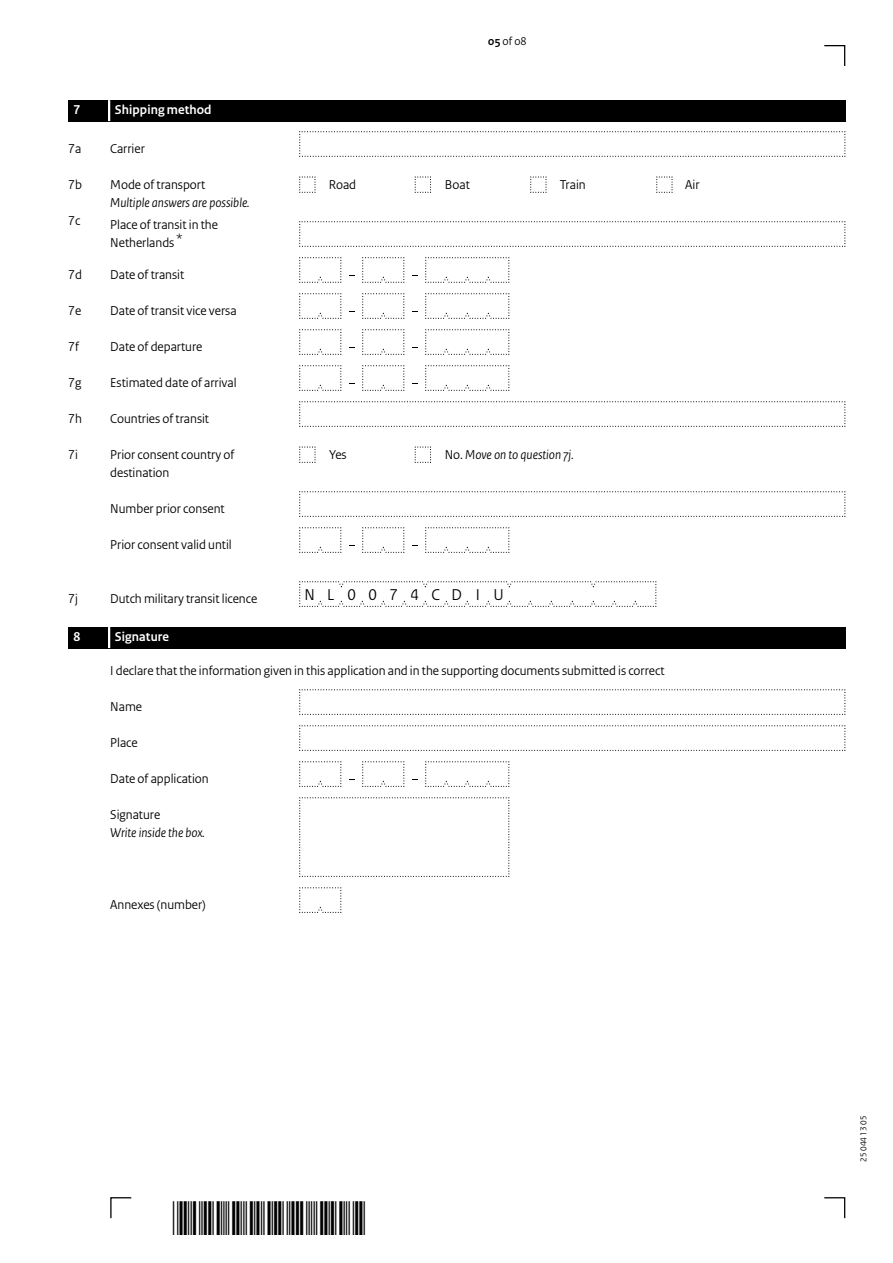
<style>
.page{position:relative;width:893px;height:1263px;background:#fff}
.page>*{position:absolute;margin:0;border:0;box-sizing:border-box;transform-origin:0 0}
.t1{font:45px "Symbol";color:#000;scale:.67 1}
.Veld{font:16.5px "Rijksoverheid Sans Heading";letter-spacing:.76em;color:#000}
.Vraag_Nummer_12{font:13.5px/18px "Rijksoverheid Sans Heading";color:#000}
.Vraag{font:13.5px "Rijksoverheid Sans Heading";color:#000}
.Vraag_Nummer_12-2{font:italic 13.5px/18px "Rijksoverheid Sans Heading";color:#000}
.Vraag-2{font:italic 13.5px/18px "Rijksoverheid Sans Heading";color:#000}
.KOP_D_Nummer{font:700 13.5px "Rijksoverheid Sans Heading";letter-spacing:.01em;color:#fff}
.KOP_B_Nummer{font:700 13.5px "Rijksoverheid Sans Heading";letter-spacing:.01em;color:#fff}
.t2{font:12px "Rijksoverheid Sans Heading";color:#000}
.t3{font:9px "Rijksoverheid Sans Heading";color:#000}
.s1{font-style:normal}
.s2{font-weight:700}
</style>
<div class="page">
<svg style="left:824px;top:1197px;width:22px;height:22px"></svg>
<svg style="left:110px;top:1197px;width:22px;height:22px"></svg>
<svg style="left:299px;top:257px;width:43px;height:26px"></svg>
<svg style="left:299px;top:293px;width:43px;height:26px"></svg>
<svg style="left:299px;top:329px;width:43px;height:26px"></svg>
<svg style="left:299px;top:365px;width:43px;height:26px"></svg>
<svg style="left:299px;top:527px;width:43px;height:26px"></svg>
<svg style="left:299px;top:761px;width:43px;height:26px"></svg>
<svg style="left:362px;top:257px;width:43px;height:26px"></svg>
<svg style="left:362px;top:293px;width:43px;height:26px"></svg>
<svg style="left:362px;top:329px;width:43px;height:26px"></svg>
<svg style="left:362px;top:365px;width:43px;height:26px"></svg>
<svg style="left:362px;top:527px;width:43px;height:26px"></svg>
<svg style="left:362px;top:761px;width:43px;height:26px"></svg>
<svg style="left:425px;top:257px;width:85px;height:26px"></svg>
<svg style="left:425px;top:293px;width:85px;height:26px"></svg>
<svg style="left:425px;top:329px;width:85px;height:26px"></svg>
<svg style="left:425px;top:365px;width:85px;height:26px"></svg>
<svg style="left:425px;top:527px;width:85px;height:26px"></svg>
<svg style="left:425px;top:761px;width:85px;height:26px"></svg>
<svg style="left:299px;top:131px;width:547px;height:26px"></svg>
<svg style="left:299px;top:176px;width:17px;height:17px"></svg>
<svg style="left:299px;top:446px;width:17px;height:17px"></svg>
<svg style="left:414px;top:176px;width:17px;height:17px"></svg>
<svg style="left:414px;top:446px;width:17px;height:17px"></svg>
<svg style="left:530px;top:176px;width:17px;height:17px"></svg>
<svg style="left:656px;top:176px;width:17px;height:17px"></svg>
<svg style="left:299px;top:221px;width:547px;height:26px"></svg>
<svg style="left:299px;top:401px;width:547px;height:26px"></svg>
<svg style="left:299px;top:491px;width:547px;height:26px"></svg>
<svg style="left:299px;top:581px;width:358px;height:26px"></svg>
<svg style="left:299px;top:689px;width:547px;height:26px"></svg>
<svg style="left:299px;top:725px;width:547px;height:26px"></svg>
<svg style="left:299px;top:887px;width:43px;height:26px"></svg>
<svg style="left:299px;top:797px;width:211px;height:80px"></svg>
<svg style="left:824px;top:45px;width:22px;height:21px"></svg>
<div style="left:68px;top:100px;width:777px;height:21px;background:#000"></div>
<hr style="left:108px;top:100px;width:2px;height:21px;background:#fff">
<div style="left:68px;top:627px;width:777px;height:21px;background:#000"></div>
<hr style="left:108px;top:627px;width:2px;height:21px;background:#fff">
<h2 class="KOP_D_Nummer" style="left:74px;top:102px;width:8px">7</h2>
<h2 class="KOP_D_Nummer" style="left:115px;top:102px;width:98px">Shipping method</h2>
<p class="Vraag_Nummer_12" style="left:68px;top:140px;width:15px">7a</p>
<p class="Vraag_Nummer_12" style="left:110px;top:140px;width:36px">Carrier</p>
<p class="Vraag_Nummer_12" style="left:68px;top:176px;width:15px">7b</p>
<p class="Vraag_Nummer_12-2" style="left:110px;top:176px;width:141px"><span class="s1">Mode of transport<br></span>Multiple answers are possible.</p>
<p class="Vraag_Nummer_12" style="left:68px;top:212px;width:14px">7c</p>
<p class="Vraag_Nummer_12" style="left:110px;top:216px;width:109px">Place of transit in the<br>Netherlands *</p>
<p class="Vraag_Nummer_12" style="left:68px;top:266px;width:15px">7d</p>
<p class="Vraag_Nummer_12" style="left:110px;top:266px;width:75px">Date of transit</p>
<p class="Vraag_Nummer_12" style="left:68px;top:302px;width:15px">7e</p>
<p class="Vraag_Nummer_12" style="left:110px;top:302px;width:128px">Date of transit vice versa</p>
<p class="Vraag_Nummer_12" style="left:68px;top:338px;width:12px">7f</p>
<p class="Vraag_Nummer_12" style="left:110px;top:338px;width:94px">Date of departure</p>
<p class="Vraag_Nummer_12" style="left:68px;top:374px;width:15px">7g</p>
<p class="Vraag_Nummer_12" style="left:110px;top:374px;width:128px">Estimated date of arrival</p>
<p class="Vraag_Nummer_12" style="left:68px;top:410px;width:15px">7h</p>
<p class="Vraag_Nummer_12" style="left:110px;top:410px;width:100px">Countries of transit</p>
<p class="Vraag_Nummer_12" style="left:68px;top:446px;width:11px">7i</p>
<p class="Vraag_Nummer_12" style="left:110px;top:446px;width:126px">Prior consent country of destination</p>
<p class="Vraag" style="left:110px;top:501px;width:116px">Number prior consent</p>
<p class="Vraag" style="left:110px;top:537px;width:123px">Prior consent valid until</p>
<p class="Vraag_Nummer_12" style="left:329px;top:176px;width:29px">Road</p>
<p class="Vraag_Nummer_12" style="left:329px;top:446px;width:19px">Yes</p>
<p class="t2" style="left:488px;top:34px;width:40px"><span class="s2">05</span> of 08</p>
<p class="Vraag_Nummer_12" style="left:445px;top:176px;width:26px">Boat</p>
<p class="Vraag_Nummer_12" style="left:560px;top:176px;width:27px">Train</p>
<p class="Vraag_Nummer_12" style="left:685px;top:176px;width:16px">Air</p>
<p class="Vraag_Nummer_12-2" style="left:445px;top:446px;width:130px"><span class="s1">No.</span> Move on to question 7j.</p>
<p class="Vraag_Nummer_12" style="left:68px;top:590px;width:11px">7j</p>
<p class="Vraag_Nummer_12" style="left:110px;top:590px;width:149px">Dutch military transit licence</p>
<p class="Veld" style="left:305px;top:585px;width:201px">NL0074CDIU</p>
<h2 class="KOP_B_Nummer" style="left:74px;top:629px;width:8px">8</h2>
<h2 class="KOP_B_Nummer" style="left:115px;top:629px;width:56px">Signature</h2>
<p class="Vraag_Nummer_12" style="left:110px;top:662px;width:556px">I declare that the information given in this application and in the supporting documents submitted is correct</p>
<p class="Vraag" style="left:110px;top:699px;width:33px">Name</p>
<p class="Vraag" style="left:110px;top:735px;width:29px">Place</p>
<p class="Vraag" style="left:110px;top:771px;width:100px">Date of application</p>
<p class="Vraag-2" style="left:110px;top:806px;width:96px"><span class="s1">Signature<br></span>Write inside the box.</p>
<p class="Vraag" style="left:110px;top:897px;width:97px">Annexes (number)</p>
<h1 class="t1" style="left:243px;top:1193px;width:106px">✔✔ ✓</h1>
<p class="t3" style="left:858px;top:1161px;width:47px;rotate:-90deg">25 044 13 05</p>
</div>
